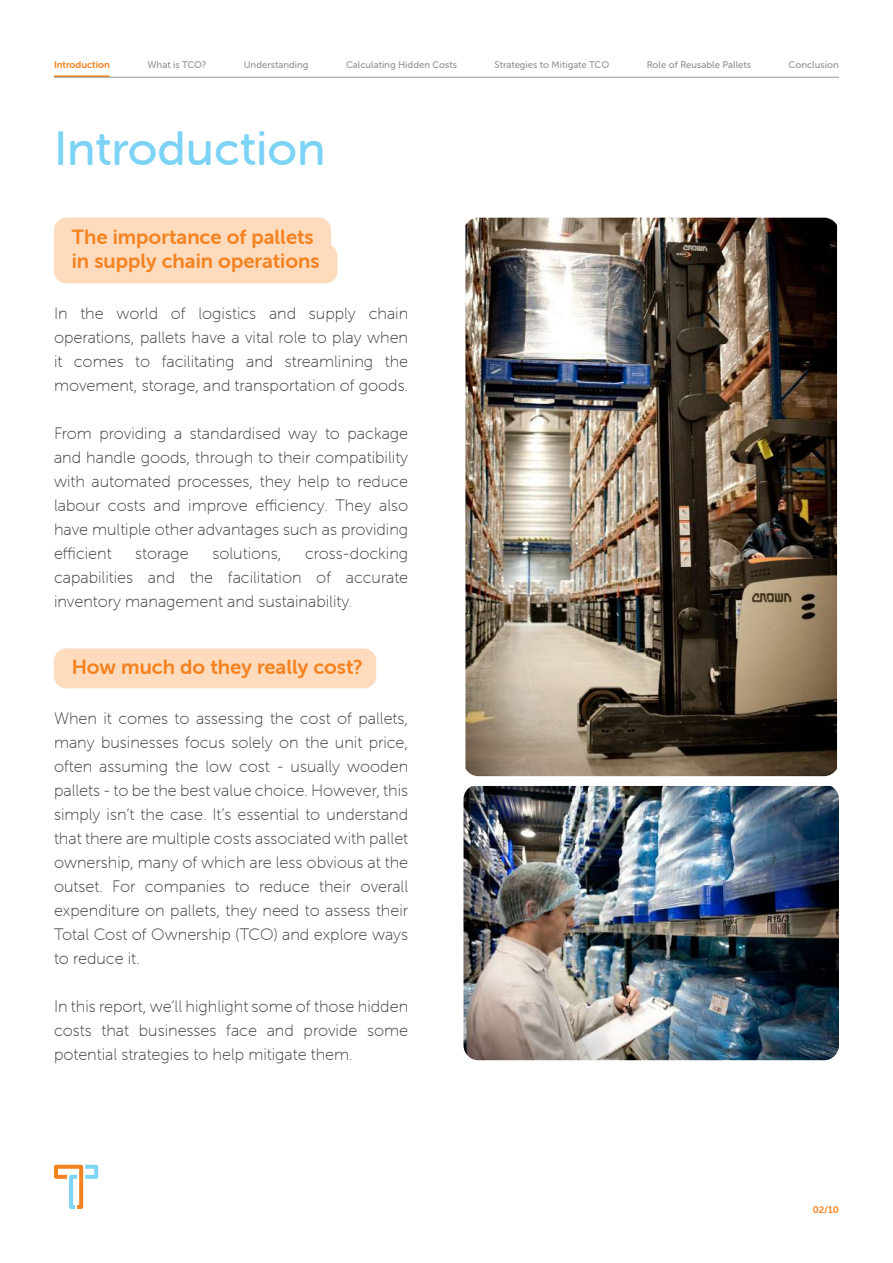
<style>
.page{position:relative;width:893px;height:1263px;background:#fff}
.page>*{position:absolute;margin:0;border:0;box-sizing:border-box;transform-origin:0 0}
.t1{font:48px "Museo Sans Rounded 500";color:#7cd3f6}
.t2{font:20.55px/24.6px "Museo Sans Rounded 700";color:#f58220}
.t3{font:16.5px/24px "Museo Sans Rounded 100";color:#3e3e3f;text-align:justify}
.t4{font:9.75px "Museo Sans Rounded 500";color:#949699}
.t5{font:9.75px "Museo Sans Rounded 700";color:#f58220}
</style>
<div class="page">
<svg style="left:54px;top:1165px;width:44px;height:44px"></svg>
<hr style="left:54px;top:77px;width:785px;height:1px;background:#949699">
<img style="left:465px;top:218px;width:372px;height:558px">
<img style="left:463px;top:786px;width:376px;height:274px">
<hr style="left:54px;top:75px;width:56px;height:2px;background:#f58221">
<div style="left:54px;top:218px;width:277px;height:39px;background:#fddbbc;border-radius:12px"></div>
<div style="left:54px;top:245px;width:283px;height:38px;background:#fddbbc"></div>
<div style="left:54px;top:648px;width:322px;height:40px;background:#fddbbc;border-radius:12px"></div>
<p class="t5" style="left:54px;top:59px;width:58px">Introduction</p>
<p class="t4" style="left:148px;top:59px;width:60px">What is TCO?</p>
<p class="t4" style="left:244px;top:59px;width:66px">Understanding</p>
<p class="t4" style="left:346px;top:59px;width:113px">Calculating Hidden Costs</p>
<p class="t4" style="left:495px;top:59px;width:116px">Strategies to Mitigate TCO</p>
<p class="t4" style="left:647px;top:59px;width:106px">Role of Reusable Pallets</p>
<p class="t4" style="left:789px;top:59px;width:52px">Conclusion</p>
<h1 class="t1" style="left:54px;top:122px;width:273px">Introduction</h1>
<p class="t2" style="left:72px;top:224px;width:249px">The importance of pallets in supply chain operations</p>
<p class="t3" style="left:54px;top:301px;width:356px">In the world of logistics and supply chain operations, pallets have a vital role to play when it comes to facilitating and streamlining the movement, storage, and transportation of goods.</p>
<p class="t3" style="left:54px;top:421px;width:356px">From providing a standardised way to package and handle goods, through to their compatibility with automated processes, they help to reduce labour costs and improve efficiency. They also have multiple other advantages such as providing efficient</p>
<p class="t3" style="left:54px;top:541px;width:356px;text-indent:251px">cross-docking capabilities and the facilitation of accurate inventory management and sustainability.</p>
<p class="t3" style="left:135px;top:541px;width:55px">storage</p>
<p class="t3" style="left:212px;top:541px;width:71px">solutions,</p>
<p class="t2" style="left:72px;top:655px;width:293px">How much do they really cost?</p>
<p class="t3" style="left:54px;top:706px;width:356px">When it comes to assessing the cost of pallets, many businesses focus solely on the unit price, often assuming the low cost - usually wooden pallets - to be the best value choice. However, this simply isn’t the case. It’s essential to understand that there are multiple costs associated with pallet ownership, many of which are less obvious at the outset. For companies to reduce their overall expenditure on pallets, they need to assess their Total Cost of Ownership (TCO) and explore ways to reduce it.</p>
<p class="t3" style="left:54px;top:994px;width:356px">In this report, we’ll highlight some of those hidden costs that businesses face and provide some potential strategies to help mitigate them.</p>
<p class="t5" style="left:813px;top:1204px;width:28px">02/10</p>
</div>
